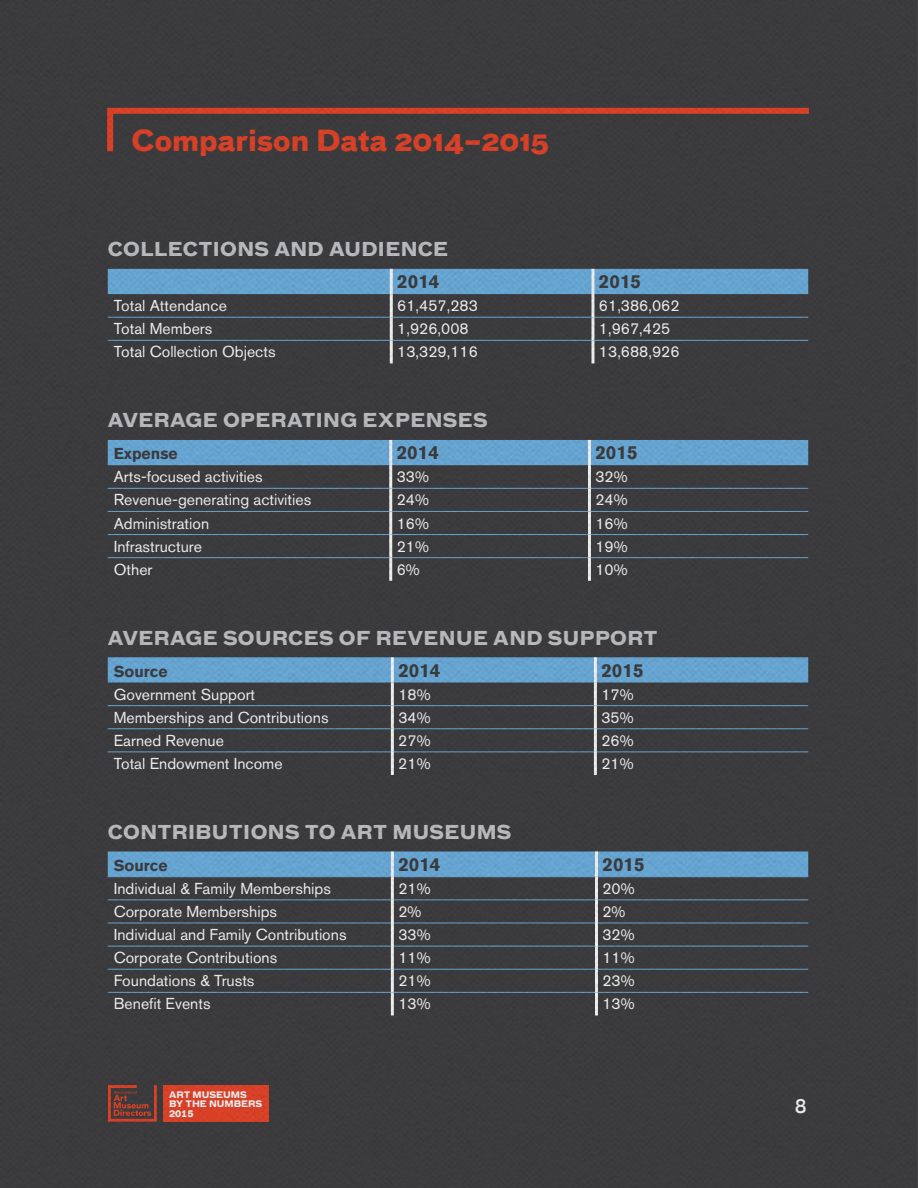
<style>
.page{position:relative;width:918px;height:1188px;background:#fff}
.page>*{position:absolute;margin:0;border:0;box-sizing:border-box;transform-origin:0 0}
.t1{font:700 28.5px "Bau";color:#eb472b}
.t2{font:500 19.2px "Bau";color:#fff}
.t3{font:700 18.75px "Bau";letter-spacing:.02em;color:#c7c8ca}
.t4{font:700 18.75px "Akzidenz Grotesk BQ";color:#414042}
.t5{font:15.75px "Akzidenz Grotesk BQ";color:#fff}
.t6{font:700 15.75px "Akzidenz Grotesk BQ";color:#414042}
.t7{font:700 8.85px/9.4px "Bau";color:#fff}
.t8{font:700 8.85px "Bau TF";color:#fff}
</style>
<div class="page">
<img style="left:0;top:0;width:918px;height:1188px">
<h1 class="t1" style="left:132px;top:121px;width:419px">Comparison Data 2014–2015</h1>
<p class="t3" style="left:108px;top:236px;width:342px">COLLECTIONS AND AUDIENCE</p>
<p class="t4" style="left:397px;top:271px;width:44px">2014</p>
<p class="t4" style="left:599px;top:271px;width:44px">2015</p>
<p class="t5" style="left:114px;top:296px;width:115px">Total Attendance</p>
<p class="t5" style="left:397px;top:296px;width:82px">61,457,283</p>
<p class="t5" style="left:599px;top:296px;width:82px">61,386,062</p>
<p class="t5" style="left:114px;top:319px;width:100px">Total Members</p>
<p class="t5" style="left:397px;top:319px;width:73px">1,926,008</p>
<p class="t5" style="left:599px;top:319px;width:73px">1,967,425</p>
<p class="t5" style="left:114px;top:343px;width:163px">Total Collection Objects</p>
<p class="t5" style="left:397px;top:343px;width:82px">13,329,116</p>
<p class="t5" style="left:599px;top:343px;width:82px">13,688,926</p>
<p class="t3" style="left:108px;top:407px;width:382px">AVERAGE OPERATING EXPENSES</p>
<p class="t6" style="left:114px;top:445px;width:65px">Expense</p>
<p class="t4" style="left:397px;top:442px;width:44px">2014</p>
<p class="t4" style="left:595px;top:442px;width:44px">2015</p>
<p class="t5" style="left:114px;top:467px;width:150px">Arts-focused activities</p>
<p class="t5" style="left:397px;top:467px;width:34px">33%</p>
<p class="t5" style="left:595px;top:467px;width:34px">32%</p>
<p class="t5" style="left:114px;top:491px;width:199px">Revenue-generating activities</p>
<p class="t5" style="left:397px;top:491px;width:34px">24%</p>
<p class="t5" style="left:595px;top:491px;width:34px">24%</p>
<p class="t5" style="left:114px;top:514px;width:97px">Administration</p>
<p class="t5" style="left:397px;top:514px;width:34px">16%</p>
<p class="t5" style="left:595px;top:514px;width:34px">16%</p>
<p class="t5" style="left:114px;top:537px;width:90px">Infrastructure</p>
<p class="t5" style="left:397px;top:537px;width:34px">21%</p>
<p class="t5" style="left:595px;top:537px;width:34px">19%</p>
<p class="t5" style="left:114px;top:560px;width:40px">Other</p>
<p class="t5" style="left:397px;top:560px;width:25px">6%</p>
<p class="t5" style="left:595px;top:560px;width:34px">10%</p>
<p class="t3" style="left:108px;top:625px;width:551px">AVERAGE SOURCES OF REVENUE AND SUPPORT</p>
<p class="t6" style="left:114px;top:662px;width:55px">Source</p>
<p class="t4" style="left:398px;top:659px;width:44px">2014</p>
<p class="t4" style="left:601px;top:659px;width:44px">2015</p>
<p class="t5" style="left:114px;top:685px;width:143px">Government Support</p>
<p class="t5" style="left:398px;top:685px;width:34px">18%</p>
<p class="t5" style="left:601px;top:685px;width:34px">17%</p>
<p class="t5" style="left:114px;top:708px;width:216px">Memberships and Contributions</p>
<p class="t5" style="left:398px;top:708px;width:34px">34%</p>
<p class="t5" style="left:601px;top:708px;width:34px">35%</p>
<p class="t5" style="left:114px;top:731px;width:112px">Earned Revenue</p>
<p class="t5" style="left:398px;top:731px;width:34px">27%</p>
<p class="t5" style="left:601px;top:731px;width:34px">26%</p>
<p class="t5" style="left:114px;top:754px;width:170px">Total Endowment Income</p>
<p class="t5" style="left:398px;top:754px;width:34px">21%</p>
<p class="t5" style="left:601px;top:754px;width:34px">21%</p>
<p class="t3" style="left:108px;top:819px;width:405px">CONTRIBUTIONS TO ART MUSEUMS</p>
<p class="t6" style="left:114px;top:856px;width:55px">Source</p>
<p class="t4" style="left:398px;top:853px;width:44px">2014</p>
<p class="t4" style="left:602px;top:853px;width:44px">2015</p>
<p class="t5" style="left:114px;top:879px;width:219px">Individual &amp; Family Memberships</p>
<p class="t5" style="left:398px;top:879px;width:34px">21%</p>
<p class="t5" style="left:602px;top:879px;width:34px">20%</p>
<p class="t5" style="left:114px;top:902px;width:165px">Corporate Memberships</p>
<p class="t5" style="left:398px;top:902px;width:25px">2%</p>
<p class="t5" style="left:602px;top:902px;width:25px">2%</p>
<p class="t5" style="left:114px;top:925px;width:234px">Individual and Family Contributions</p>
<p class="t5" style="left:398px;top:925px;width:34px">33%</p>
<p class="t5" style="left:602px;top:925px;width:34px">32%</p>
<p class="t5" style="left:114px;top:948px;width:165px">Corporate Contributions</p>
<p class="t5" style="left:398px;top:948px;width:34px">11%</p>
<p class="t5" style="left:602px;top:948px;width:34px">11%</p>
<p class="t5" style="left:114px;top:971px;width:142px">Foundations &amp; Trusts</p>
<p class="t5" style="left:398px;top:971px;width:34px">21%</p>
<p class="t5" style="left:602px;top:971px;width:34px">23%</p>
<p class="t5" style="left:114px;top:995px;width:98px">Benefit Events</p>
<p class="t5" style="left:398px;top:995px;width:34px">13%</p>
<p class="t5" style="left:602px;top:995px;width:34px">13%</p>
<p class="t7" style="left:169px;top:1090px;width:95px">ART MUSEUMS<br>BY THE NUMBERS</p>
<p class="t8" style="left:169px;top:1107px;width:26px">2015</p>
<p class="t8" style="left:187px;top:1107px;width:8px">4</p>
<p class="t2" style="left:795px;top:1094px;width:13px">8</p>
</div>
